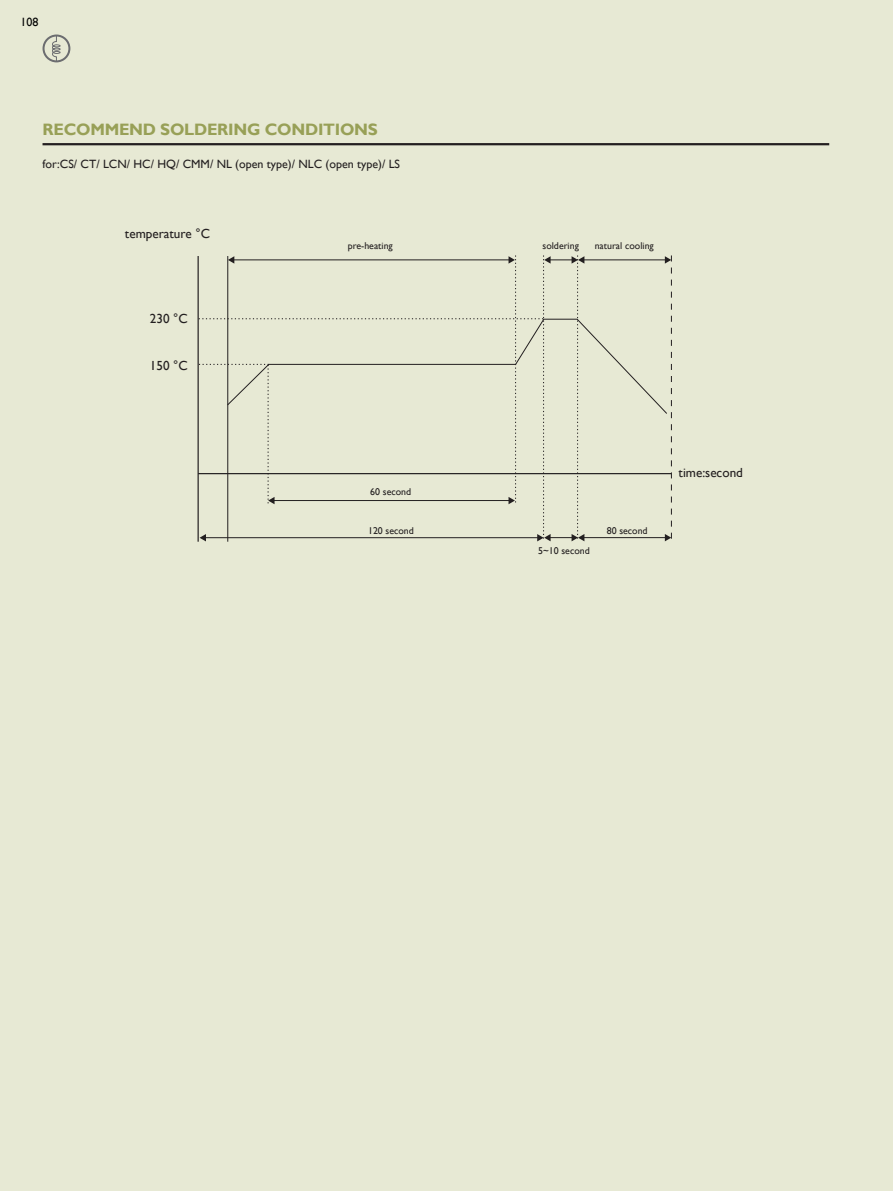
<style>
.page{position:relative;width:893px;height:1191px;background:#e7e9d4}
.page>*{position:absolute;margin:0;border:0;box-sizing:border-box;transform-origin:0 0}
.t1{font:700 16.5px "Gill Sans";letter-spacing:-.015em;color:#98a057}
.t2{font:13.2px "Gill Sans";color:#231f20}
.t3{font:12px "Gill Sans";color:#231f20}
.t4{font:12px "Gill Sans";color:#030303}
.t5{font:9.9px "Gill Sans";color:#231f20}
</style>
<div class="page">
<div style="left:43px;top:35px;width:27px;height:27px;border:2px solid #6c6d70;border-radius:50%"></div>
<svg style="left:52px;top:35px;width:9px;height:27px"></svg>
<hr style="left:892px;top:0;width:1px;height:319px;background:#231f20">
<hr style="left:198px;top:256px;width:1px;height:286px;background:#231f20">
<hr style="left:227px;top:256px;width:1px;height:286px;background:#231f20">
<svg style="left:199px;top:255px;width:473px;height:286px"></svg>
<hr style="left:43px;top:143px;width:786px;height:2px;background:#231f20">
<p class="t4" style="left:21px;top:15px;width:19px">108</p>
<h1 class="t1" style="left:43px;top:120px;width:90px">RECOMMEND</h1>
<h1 class="t1" style="left:160px;top:120px;width:36px">SOLDE</h1>
<h1 class="t1" style="left:217px;top:120px;width:149px">RING CONDITIONS</h1>
<p class="t3" style="left:43px;top:157px;width:359px">for:CS/ CT/ LCN/ HC/ HQ/ CMM/ NL (open type)/ NLC (open type)/ LS</p>
<h2 class="t2" style="left:125px;top:225px;width:87px">temperature °C</h2>
<h2 class="t2" style="left:150px;top:311px;width:39px">230 °C</h2>
<h2 class="t2" style="left:150px;top:358px;width:39px">150 °C</h2>
<p class="t5" style="left:348px;top:240px;width:47px">pre-heating</p>
<p class="t5" style="left:543px;top:240px;width:38px">soldering</p>
<p class="t5" style="left:595px;top:240px;width:61px">natural cooling</p>
<p class="t5" style="left:370px;top:485px;width:42px">60 second</p>
<p class="t5" style="left:368px;top:525px;width:47px">120 second</p>
<p class="t5" style="left:607px;top:525px;width:42px">80 second</p>
<p class="t5" style="left:538px;top:545px;width:53px">5~10 second</p>
<h2 class="t2" style="left:679px;top:465px;width:66px">time:second</h2>
</div>
